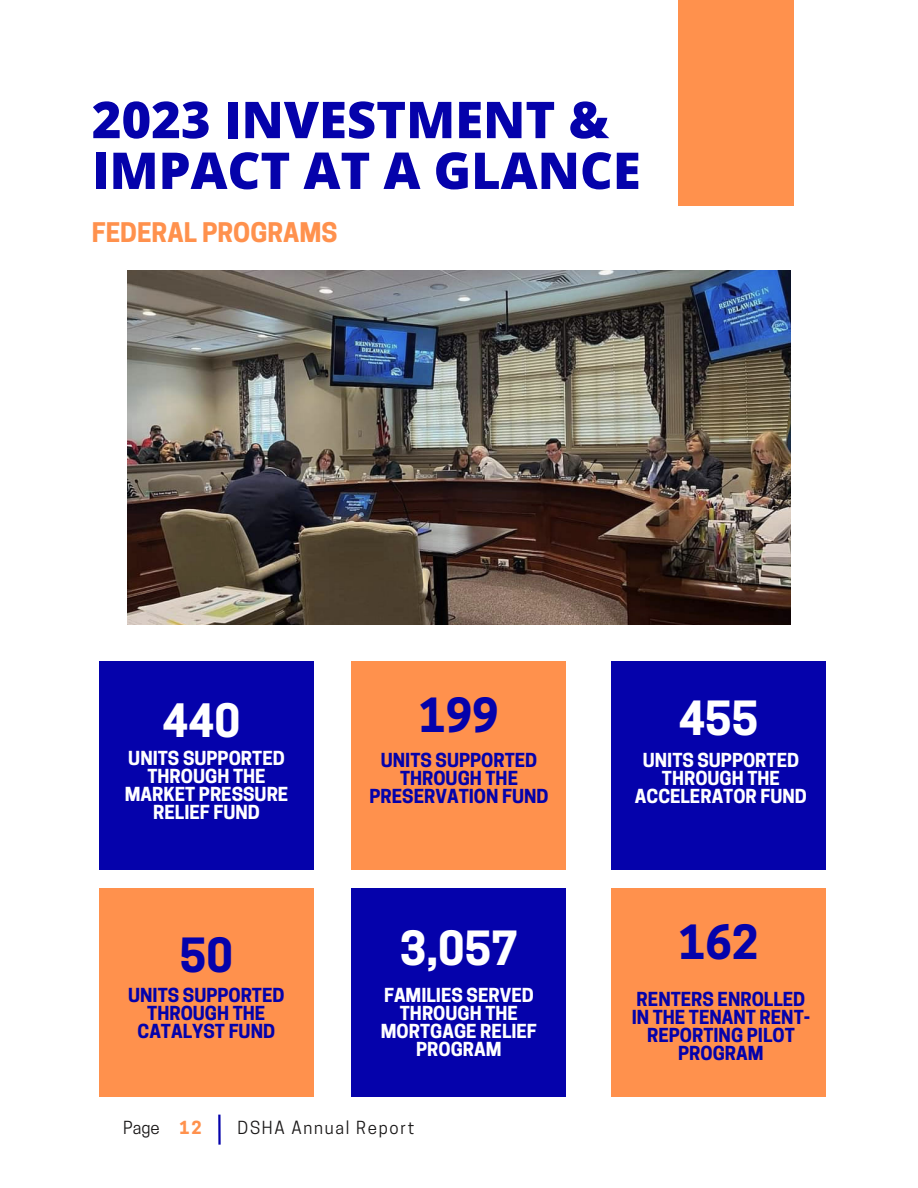
<style>
.page{position:relative;width:918px;height:1188px;background:#fff}
.page>*{position:absolute;margin:0;border:0;box-sizing:border-box;transform-origin:0 0}
.t1{font:800 50.85px/50.8px "Open Sans";color:#0502ab}
.t2{font:700 44.25px "Cooper Hewitt";color:#0502ab}
.t3{font:700 44.25px "Cooper Hewitt";color:#fff}
.t4{font:700 43.2px "Cooper Hewitt";color:#fff}
.t5{font:700 25.35px "Cooper Hewitt";color:#ff914d}
.t6{font:700 18.15px/18px "Cooper Hewitt";color:#fff;text-align:center}
.t7{font:700 18.15px/18px "Cooper Hewitt";color:#0502ab;text-align:center}
.t8{font:16.95px "Cooper Hewitt";letter-spacing:.1em;color:#191717}
.t9{font:700 16.95px "Cooper Hewitt";color:#ff914d}
</style>
<div class="page">
<div style="left:678px;top:0;width:115px;height:206px;background:#ff914d"></div>
<hr style="left:218px;top:1115px;width:3px;height:30px;background:#0502ab">
<div style="left:99px;top:662px;width:215px;height:208px;background:#0502ab"></div>
<div style="left:352px;top:662px;width:214px;height:208px;background:#ff914d"></div>
<div style="left:611px;top:662px;width:215px;height:208px;background:#0502ab"></div>
<div style="left:99px;top:888px;width:215px;height:208px;background:#ff914d"></div>
<div style="left:351px;top:888px;width:215px;height:208px;background:#0502ab"></div>
<div style="left:611px;top:888px;width:215px;height:208px;background:#ff914d"></div>
<img style="left:128px;top:270px;width:662px;height:355px">
<p class="t1" style="left:92px;top:93px;width:550px">2023 INVESTMENT &amp;<br>IMPACT AT A GLANCE</p>
<p class="t5" style="left:92px;top:223px;width:247px">FEDERAL PROGRAMS</p>
<h2 class="t4" style="left:163px;top:705px;width:79px">440</h2>
<h2 class="t2" style="left:419px;top:699px;width:81px">199</h2>
<p class="t3" style="left:679px;top:702px;width:81px">455</p>
<h4 class="t6" style="left:125px;top:752px;width:165px">UNITS SUPPORTED<br>THROUGH THE<br>MARKET PRESSURE<br>RELIEF FUND</h4>
<h2 class="t2" style="left:180px;top:939px;width:55px">50</h2>
<h4 class="t7" style="left:128px;top:988px;width:158px">UNITS SUPPORTED<br>THROUGH THE<br>CATALYST FUND</h4>
<h4 class="t7" style="left:370px;top:753px;width:181px">UNITS SUPPORTED<br>THROUGH THE<br>PRESERVATION FUND</h4>
<h2 class="t3" style="left:400px;top:932px;width:119px">3,057</h2>
<h4 class="t6" style="left:381px;top:989px;width:158px">FAMILIES SERVED<br>THROUGH THE<br>MORTGAGE RELIEF<br>PROGRAM</h4>
<h1 class="t8" style="left:123px;top:1121px;width:38px">Page</h1>
<h3 class="t9" style="left:180px;top:1121px;width:24px">12</h3>
<h2 class="t8" style="left:238px;top:1121px;width:179px">DSHA Annual Report</h2>
<h4 class="t6" style="left:635px;top:753px;width:174px">UNITS SUPPORTED<br>THROUGH THE<br>ACCELERATOR FUND</h4>
<p class="t2" style="left:679px;top:926px;width:81px">162</p>
<h4 class="t7" style="left:632px;top:993px;width:180px">RENTERS ENROLLED<br>IN THE TENANT RENT-<br>REPORTING PILOT<br>PROGRAM</h4>
</div>
